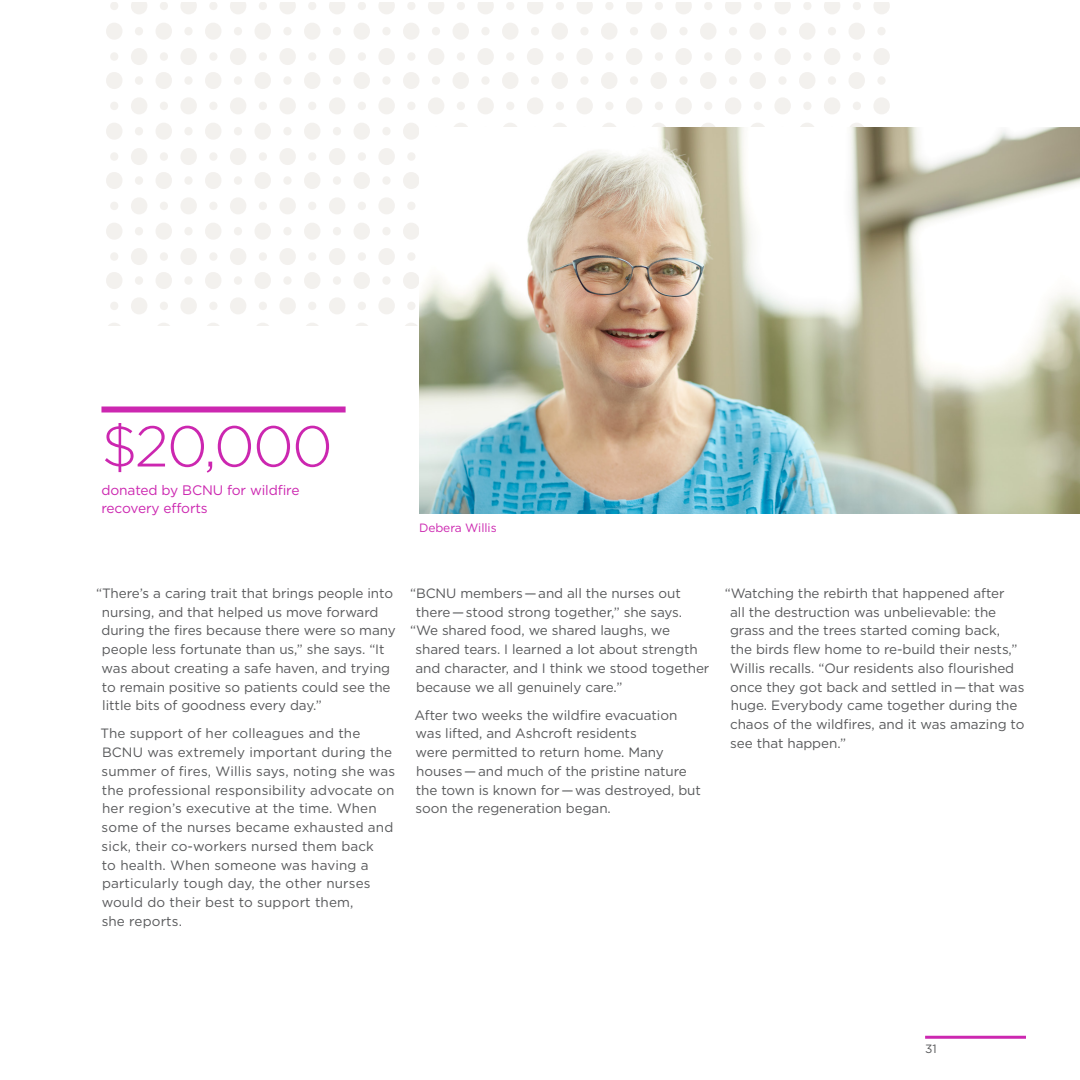
<style>
.page{position:relative;width:1080px;height:1080px;background:#fff}
.page>*{position:absolute;margin:0;border:0;box-sizing:border-box;transform-origin:0 0}
.t1{font:300 57.3px "Gotham";color:#cc27b0}
.t2{font:13.8px/18.8px "Gotham";letter-spacing:-.01em;color:#cc27b0}
.t3{font:13.5px/18.8px "Gotham";letter-spacing:-.005em;color:#58595b}
.t4{font:12px "Gotham";letter-spacing:-.005em;color:#cc27b0}
.t5{font:12px "Gotham";color:#58595b}
</style>
<div class="page">
<hr style="left:925px;top:1036px;width:101px;height:3px;background:#cc27b0">
<div style="left:101px;top:3px;width:790px;height:322px;background:linear-gradient(to right,#fcfcfb,#fcfcfb)"></div>
<img style="left:419px;top:127px;width:661px;height:386px">
<div style="left:101px;top:406px;width:245px;height:6px;background:#cc27b0"></div>
<h1 class="t1" style="left:101px;top:415px;width:233px">$20,000</h1>
<p class="t2" style="left:101px;top:480px;width:200px">donated by BCNU for wildfire recovery efforts</p>
<p class="t4" style="left:419px;top:520px;width:79px">Debera Willis</p>
<p class="t3" style="left:101px;top:583px;width:296px;text-indent:-5px">“There’s a caring trait that brings people into nursing, and that helped us move forward during the fires because there were so many people less fortunate than us,” she says. “It was about creating a safe haven, and trying to remain positive so patients could see the little bits of goodness every day.”</p>
<p class="t3" style="left:100px;top:724px;width:296px">The support of her colleagues and the BCNU was extremely important during the summer of fires, Willis says, noting she was the professional responsibility advocate on her region’s executive at the time. When some of the nurses became exhausted and sick, their co-workers nursed them back<br>to health. When someone was having a particularly tough day, the other nurses would do their best to support them,<br>she reports.</p>
<p class="t3" style="left:410px;top:583px;width:272px">“BCNU --members — and all the nurses out</p>
<p class="t3" style="left:416px;top:602px;width:268px">there — stood strong together,” she says.</p>
<p class="t3" style="left:410px;top:621px;width:261px">“We shared food, we shared laughs, we</p>
<p class="t3" style="left:416px;top:640px;width:284px">shared tears. I learned a lot about strength</p>
<p class="t3" style="left:416px;top:658px;width:295px">and character, and I think we stood together</p>
<p class="t3" style="left:416px;top:677px;width:208px">because we all genuinely care.”</p>
<p class="t3" style="left:414px;top:705px;width:288px">After two weeks the wildfire evacuation was lifted, and Ashcroft residents<br>were permitted to return home. Many houses — and much of the pristine nature the town is known for — was destroyed, but soon the regeneration began.</p>
<p class="t3" style="left:730px;top:583px;width:296px;text-indent:-5px">“Watching the rebirth that happened after<br>all the destruction was unbelievable: the grass and the trees started coming back, the birds flew home to re-build their nests,” Willis recalls. “Our residents also flourished once they got back and settled in — that was huge. Everybody came together during the chaos of the wildfires, and it was amazing to see that happen.”</p>
<p class="t5" style="left:925px;top:1041px;width:13px">31</p>
</div>
